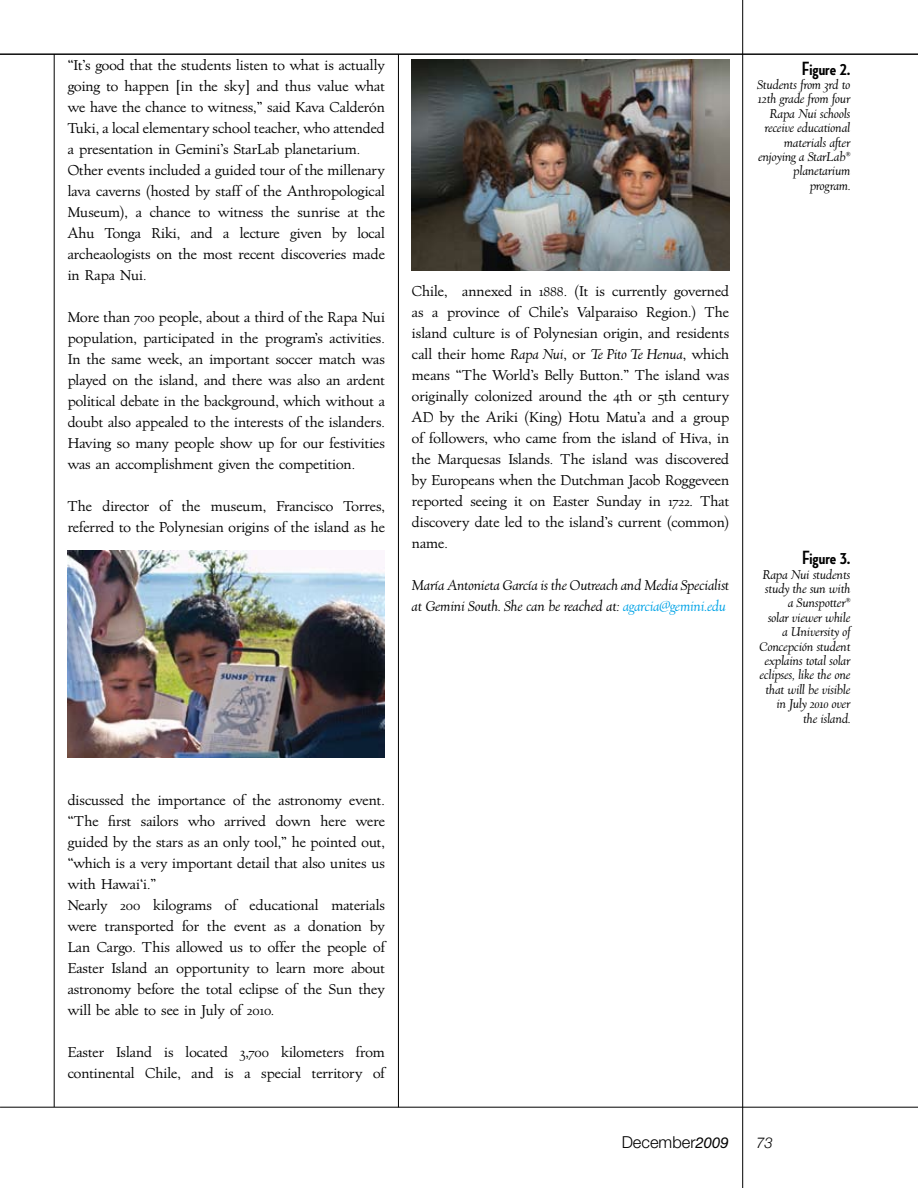
<style>
.page{position:relative;width:918px;height:1188px;background:#fff}
.page>*{position:absolute;margin:0;border:0;box-sizing:border-box;transform-origin:0 0}
.t1{font:700 19.5px "Neutraface Condensed";color:#000}
.t2{font:300 16.5px "Helvetica Neue";color:#000}
.t3{font:italic 300 15px "Helvetica Neue";color:#000}
.t4{font:13.5px/21px "Village";color:#000}
.t5{font:italic 13.5px/21px "Village";color:#000}
.t6{font:italic 12px/14.4px "Village";color:#000;text-align:right}
.s1{font-style:italic}
.s2{color:#00a3e6}
.s3{font-weight:400;font-style:italic;font-size:15px}
</style>
<div class="page">
<hr style="left:0;top:1107px;width:918px;height:1px;background:#000">
<hr style="left:54px;top:54px;width:1px;height:1053px;background:#000">
<hr style="left:742px;top:0;width:1px;height:1188px;background:#000">
<hr style="left:398px;top:54px;width:1px;height:1053px;background:#000">
<hr style="left:0;top:54px;width:918px;height:1px;background:#000">
<img style="left:412px;top:60px;width:317px;height:210px">
<img style="left:68px;top:551px;width:317px;height:206px">
<p class="t4" style="left:68px;top:55px;width:319px">“It’s good that the students listen to what is actually going to happen [in the sky] and thus value what we have the chance to witness,” said Kava Calderón Tuki, a local elementary school teacher, who attended a presentation in Gemini’s StarLab planetarium.<br>Other events included a guided tour of the millenary lava caverns (hosted by staff of the Anthropological Museum), a chance to witness the sunrise at the Ahu Tonga Riki, and a lecture given by local archeaologists on the most recent discoveries made in Rapa Nui.</p>
<p class="t4" style="left:68px;top:307px;width:319px;text-align:justify">More than 700 people, about a third of the Rapa Nui population, participated in the program’s activities.<br>In the same week, an important soccer match was played on the island, and there was also an ardent political debate in the background, which without a doubt also appealed to the interests of the islanders.<br>Having so many people show up for our festivities was an accomplishment given the competition.</p>
<p class="t4" style="left:68px;top:496px;width:319px">The director of the museum, Francisco Torres, referred to the Polynesian origins of the island as he</p>
<p class="t4" style="left:412px;top:281px;width:319px;text-align:justify">Chile, annexed in 1888. (It is currently governed as a province of Chile’s Valparaiso Region.) The island culture is of Polynesian origin, and residents call their home <span class="s1">Rapa Nui</span>, or <span class="s1">Te Pito Te Henua</span>, which means “The World’s Belly Button.” The island was originally colonized around the 4th or 5th century AD by the Ariki (King) Hotu Matu’a and a group of followers, who came from the island of Hiva, in the Marquesas Islands. The island was discovered by Europeans when the Dutchman Jacob Roggeveen reported seeing it on Easter Sunday in 1722. That discovery date led to the island’s current (common) name.</p>
<p class="t5" style="left:412px;top:575px;width:319px">María Antonieta García is the Outreach and Media Specialist at Gemini South. She can be reached at: <span class="s2">agarcia@gemini.edu</span></p>
<h1 class="t1" style="left:802px;top:57px;width:50px">Figure 2.</h1>
<p class="t6" style="left:758px;top:78px;width:94px">Students from 3rd to<br>12th grade from four<br>Rapa Nui schools receive educational materials after enjoying a StarLab<sup>® </sup>planetarium program.</p>
<h1 class="t1" style="left:802px;top:547px;width:50px">Figure 3.</h1>
<p class="t6" style="left:760px;top:567px;width:92px">Rapa Nui students study the sun with a Sunspotter<sup>®<br></sup>solar viewer while a University of<br>Concepción student explains total solar eclipses, like the one that will be visible in July 2010 over<br>the island.</p>
<p class="t4" style="left:68px;top:790px;width:319px">discussed the importance of the astronomy event. “The first sailors who arrived down here were guided by the stars as an only tool,” he pointed out, “which is a very important detail that also unites us with Hawai‘i.”<br>Nearly 200 kilograms of educational materials were transported for the event as a donation by Lan Cargo. This allowed us to offer the people of Easter Island an opportunity to learn more about astronomy before the total eclipse of the Sun they will be able to see in July of 2010.</p>
<p class="t4" style="left:68px;top:1042px;width:319px">Easter Island is located 3,700 kilometers from continental Chile, and is a special territory of</p>
<p class="t2" style="left:622px;top:1133px;width:109px">December<span class="s3">2009</span></p>
<p class="t3" style="left:756px;top:1134px;width:18px">73</p>
</div>
